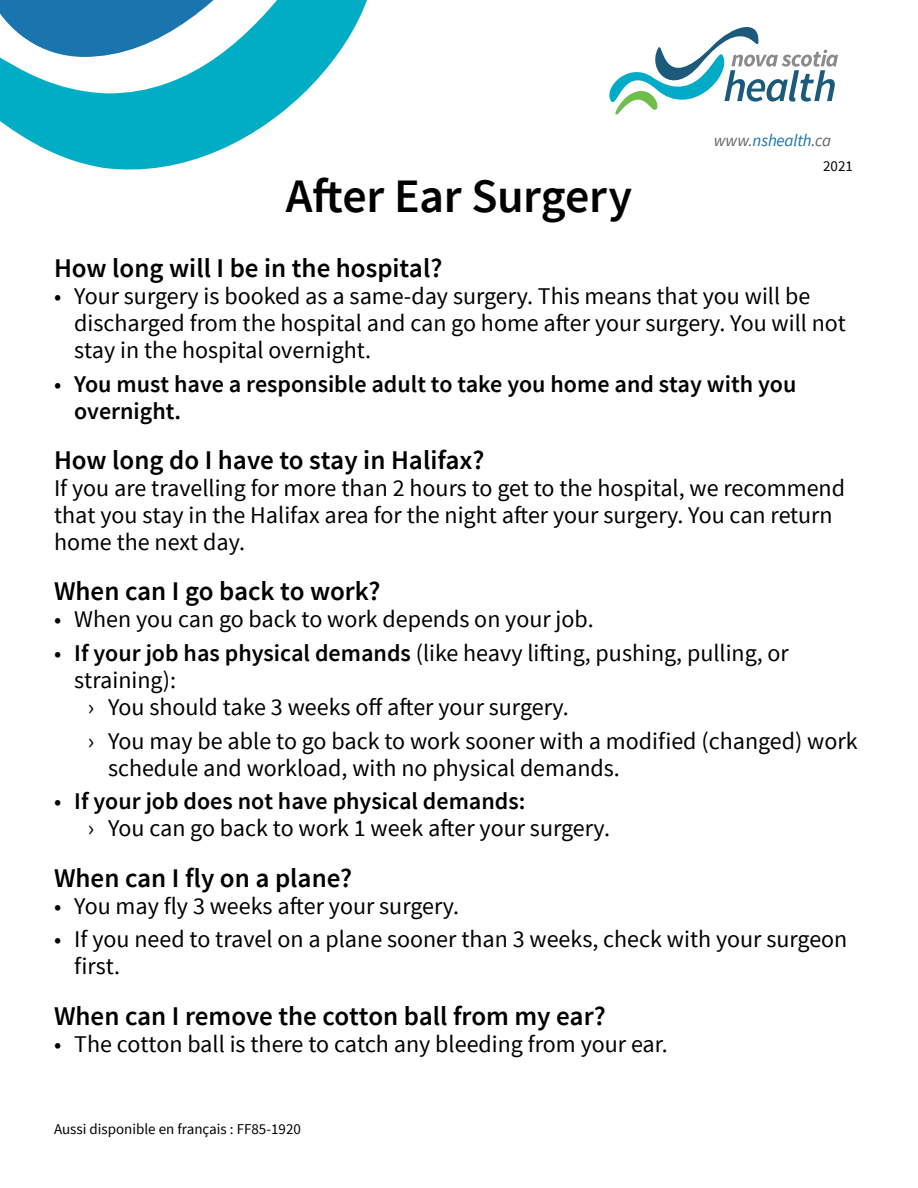
<style>
.page{position:relative;width:918px;height:1188px;background:#fff}
.page>*{position:absolute;margin:0;border:0;box-sizing:border-box;transform-origin:0 0}
.Pamphlet_Title{font:600 48px "Source Sans Pro";letter-spacing:-.01em;color:#000}
.Subheading__large{font:600 27px "Source Sans Pro";color:#000}
.body_text{font:24px/27px "Source Sans Pro";color:#000}
.t1{font:600 24px/27px "Source Sans Pro";color:#000}
.t2{font:italic 16.95px "Source Sans Pro";letter-spacing:-.01em;color:#1a74ad}
.body_text-2{font:15px "Source Sans Pro";color:#000}
.page{font:15px "Source Sans Pro";color:#000}
.s1{color:#636466}
.s2{font-weight:400}
.s3{font-weight:600}
</style>
<div class="page">
<svg style="left:0;top:0;width:367px;height:170px"></svg>
<svg style="left:609px;top:27px;width:229px;height:88px"></svg>
<p class="t2" style="left:714px;top:130px;width:119px"><span class="s1">www.</span>nshealth<span class="s1">.ca</span></p>
<p class="page" style="left:823px;top:157px;width:31px">2021</p>
<p class="Pamphlet_Title" style="left:286px;top:166px;width:348px">After Ear Surgery</p>
<p class="Subheading__large" style="left:54px;top:251px;width:390px">How long will I be in the hospital?</p>
<p class="body_text" style="left:74px;top:283px;width:773px;text-indent:-20px">• Your surgery is booked as a same-day surgery. This means that you will be discharged from the hospital and can go home after your surgery. You will not stay in the hospital overnight.</p>
<p class="t1" style="left:74px;top:371px;width:724px;text-indent:-20px"><span class="s2">•</span> You must have a responsible adult to take you home and stay with you overnight.</p>
<p class="Subheading__large" style="left:54px;top:443px;width:432px">How long do I have to stay in Halifax?</p>
<p class="body_text" style="left:54px;top:475px;width:793px">If you are travelling for more than 2 hours to get to the hospital, we recommend that you stay in the Halifax area for the night after your surgery. You can return home the next day.</p>
<p class="Subheading__large" style="left:54px;top:574px;width:328px">When can I go back to work?</p>
<p class="body_text" style="left:54px;top:606px;width:541px">• When you can go back to work depends on your job.</p>
<p class="body_text" style="left:74px;top:640px;width:716px;text-indent:-20px">• <span class="s3">If your job has physical demands</span> (like heavy lifting, pushing, pulling, or straining):</p>
<p class="body_text" style="left:88px;top:694px;width:483px">› You should take 3 weeks off after your surgery.</p>
<p class="body_text" style="left:108px;top:727px;width:751px;text-indent:-20px">› You may be able to go back to work sooner with a modified (changed) work schedule and workload, with no physical demands.</p>
<p class="t1" style="left:54px;top:788px;width:473px"><span class="s2">•</span> If your job does not have physical demands:</p>
<p class="body_text" style="left:88px;top:815px;width:524px">› You can go back to work 1 week after your surgery.</p>
<p class="Subheading__large" style="left:54px;top:860px;width:300px">When can I fly on a plane?</p>
<p class="body_text" style="left:54px;top:892px;width:407px">• You may fly 3 weeks after your surgery.</p>
<p class="body_text" style="left:74px;top:926px;width:775px;text-indent:-20px">• If you need to travel on a plane sooner than 3 weeks, check with your surgeon first.</p>
<p class="Subheading__large" style="left:54px;top:998px;width:553px">When can I remove the cotton ball from my ear?</p>
<p class="body_text" style="left:54px;top:1030px;width:615px">• The cotton ball is there to catch any bleeding from your ear.</p>
<p class="body_text-2" style="left:54px;top:1120px;width:248px">Aussi disponible en français : FF85-1920</p>
</div>
